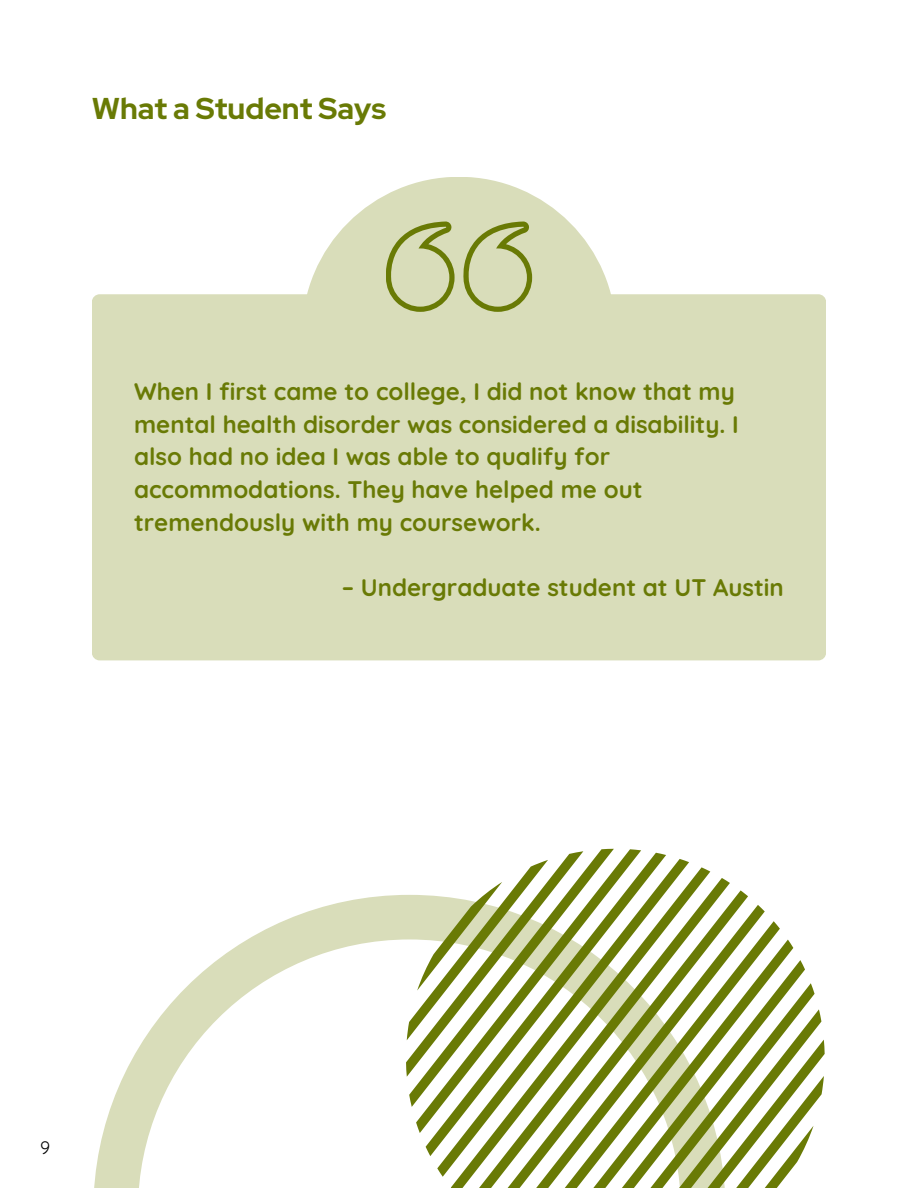
<style>
.page{position:relative;width:918px;height:1188px;background:#fff}
.page>*{position:absolute;margin:0;border:0;box-sizing:border-box;transform-origin:0 0}
.t1{font:700 30px "Red Hat Display";color:#697a05}
.t2{font:700 24px/32.7px "Quicksand";color:#697a05}
.t3{font:18px "Quicksand";color:#000}
</style>
<div class="page">
<div style="left:92px;top:294px;width:734px;height:366px;background:#d9ddba;border-radius:8px"></div>
<div style="left:302px;top:177px;width:314px;height:314px;background:#d9ddba;border-radius:50%"></div>
<svg style="left:463px;top:222px;width:69px;height:90px"></svg>
<svg style="left:386px;top:222px;width:69px;height:90px"></svg>
<svg style="left:94px;top:895px;width:357px;height:293px"></svg>
<svg style="left:409px;top:894px;width:7px;height:213px"></svg>
<svg style="left:416px;top:849px;width:225px;height:284px"></svg>
<svg style="left:426px;top:853px;width:240px;height:303px"></svg>
<svg style="left:437px;top:859px;width:252px;height:318px"></svg>
<svg style="left:451px;top:867px;width:259px;height:321px"></svg>
<svg style="left:466px;top:878px;width:264px;height:310px"></svg>
<svg style="left:483px;top:890px;width:265px;height:298px"></svg>
<svg style="left:501px;top:905px;width:264px;height:283px"></svg>
<svg style="left:520px;top:921px;width:260px;height:267px"></svg>
<svg style="left:542px;top:940px;width:251px;height:248px"></svg>
<svg style="left:565px;top:960px;width:240px;height:228px"></svg>
<svg style="left:589px;top:983px;width:226px;height:205px"></svg>
<svg style="left:617px;top:1009px;width:208px;height:179px"></svg>
<h1 class="t1" style="left:92px;top:89px;width:296px">What a Student Says</h1>
<p class="t2" style="left:134px;top:375px;width:606px">When I first came to college, I did not know that my mental health disorder was considered a disability. I also had no idea I was able to qualify for accommodations. They have helped me out tremendously with my coursework.</p>
<p class="t2" style="left:342px;top:571px;width:444px">– Undergraduate student at UT Austin</p>
<p class="t3" style="left:40px;top:1136px;width:12px">9</p>
</div>
